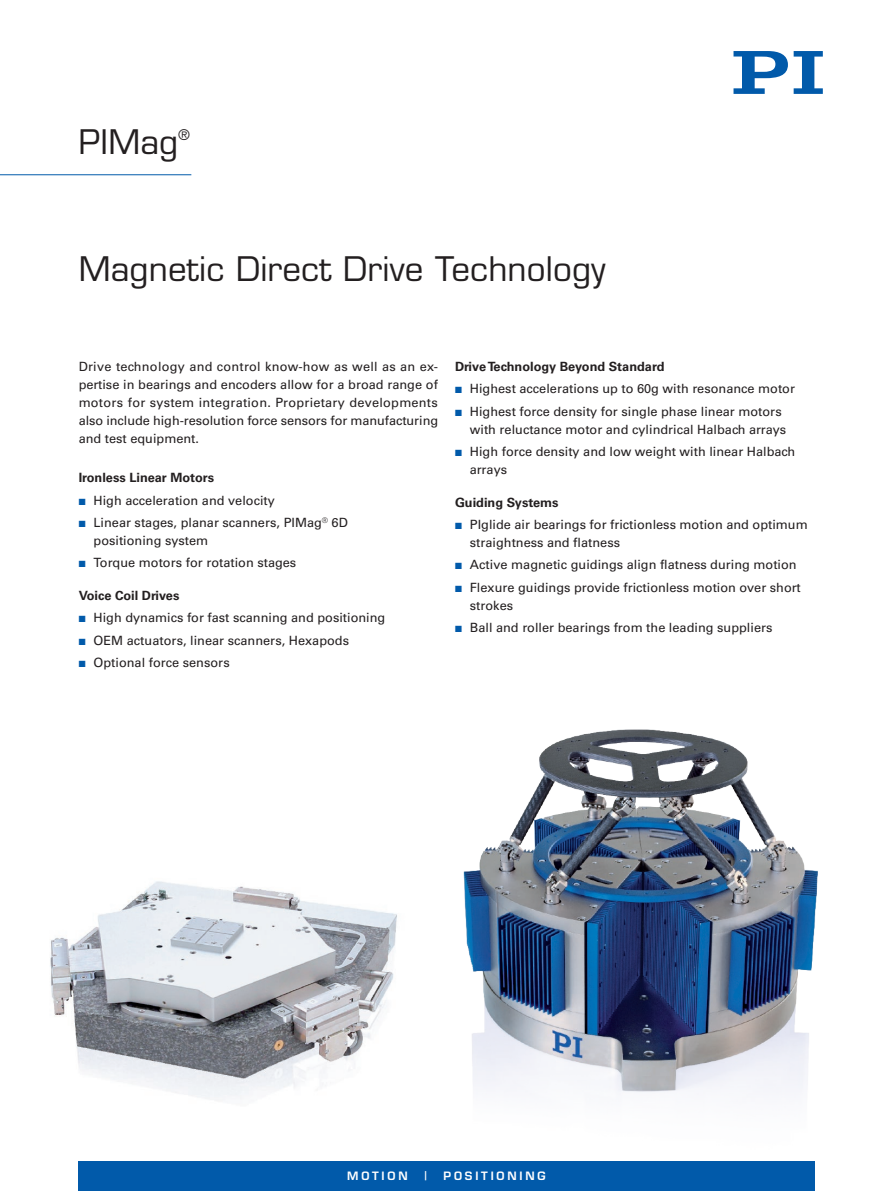
<style>
.page{position:relative;width:893px;height:1191px;background:#fff}
.page>*{position:absolute;margin:0;border:0;box-sizing:border-box;transform-origin:0 0}
.t1{font:33px "Eurostile LT";letter-spacing:.005em;color:#231f20}
.t2{font:14.4px "Eurostile LT";color:#231f20}
.t3{font:12.75px/18px "Univers LT";color:#231f20}
.t4{font:700 12.75px "Univers LT";color:#231f20}
.t5{font:600 11.25px "Eurostile LT";letter-spacing:.25em;color:#fff}
.t6{font:600 9.3px "Eurostile LT";color:#fff;scale:1.22 1}
.s1{color:#015aaa}
</style>
<div class="page">
<svg style="left:733px;top:51px;width:55px;height:43px"></svg>
<svg style="left:794px;top:51px;width:29px;height:43px"></svg>
<div style="left:79px;top:1161px;width:736px;height:30px;background:#015aaa"></div>
<hr style="left:0;top:174px;width:191px;height:1px;background:#015aaa">
<img style="left:50px;top:881px;width:347px;height:219px">
<img style="left:463px;top:729px;width:355px;height:363px">
<h1 class="t1" style="left:79px;top:122px;width:101px">PIMag</h1>
<p class="t2" style="left:178px;top:126px;width:13px">®</p>
<h1 class="t1" style="left:79px;top:249px;width:528px">Magnetic Direct Drive Technology</h1>
<p class="t3" style="left:79px;top:358px;width:361px;text-align:justify">Drive technology and control know-how as well as an ex&shy;pertise in bearings and encoders allow for a broad range of motors for system integration. Proprietary developments also include high-resolution force sensors for manufacturing and test equipment.</p>
<p class="t4" style="left:79px;top:470px;width:137px">Ironless Linear Motors</p>
<p class="t3" style="left:79px;top:491px;width:198px"><span class="s1">■</span> High acceleration and velocity</p>
<p class="t3" style="left:94px;top:513px;width:256px;text-indent:-15px"><span class="s1">■</span> Linear stages, planar scanners, PIMag<sup>®</sup> 6D positioning system</p>
<p class="t3" style="left:79px;top:554px;width:219px"><span class="s1">■</span> Torque motors for rotation stages</p>
<p class="t4" style="left:79px;top:588px;width:102px">Voice Coil Drives</p>
<p class="t3" style="left:79px;top:609px;width:308px"><span class="s1">■</span> High dynamics for fast scanning and positioning</p>
<p class="t3" style="left:79px;top:631px;width:272px"><span class="s1">■</span> OEM actuators, linear scanners, Hexapods</p>
<p class="t3" style="left:79px;top:653px;width:153px"><span class="s1">■</span> Optional force sensors</p>
<p class="t4" style="left:455px;top:359px;width:211px">Drive Technology Beyond Standard</p>
<p class="t3" style="left:455px;top:380px;width:342px"><span class="s1">■</span> Highest accelerations up to 60g with resonance motor</p>
<p class="t3" style="left:470px;top:402px;width:318px;text-indent:-15px"><span class="s1">■</span> Highest force density for single phase linear motors with reluctance motor and cylindrical Halbach arrays</p>
<p class="t3" style="left:470px;top:442px;width:327px;text-indent:-15px"><span class="s1">■</span> High force density and low weight with linear Halbach arrays</p>
<p class="t4" style="left:455px;top:495px;width:105px">Guiding Systems</p>
<p class="t3" style="left:470px;top:515px;width:339px;text-indent:-15px"><span class="s1">■</span> PIglide air bearings for frictionless motion and optimum straightness and flatness</p>
<p class="t3" style="left:455px;top:556px;width:343px"><span class="s1">■</span> Active magnetic guidings align flatness during motion</p>
<p class="t3" style="left:470px;top:578px;width:332px;text-indent:-15px"><span class="s1">■</span> Flexure guidings provide frictionless motion over short strokes</p>
<p class="t3" style="left:455px;top:618px;width:319px"><span class="s1">■</span> Ball and roller bearings from the leading suppliers</p>
<p class="t5" style="left:347px;top:1168px;width:62px">MOTION</p>
<p class="t6" style="left:424px;top:1169px;width:4px">|</p>
<p class="t5" style="left:444px;top:1168px;width:104px">POSITIONING</p>
</div>
